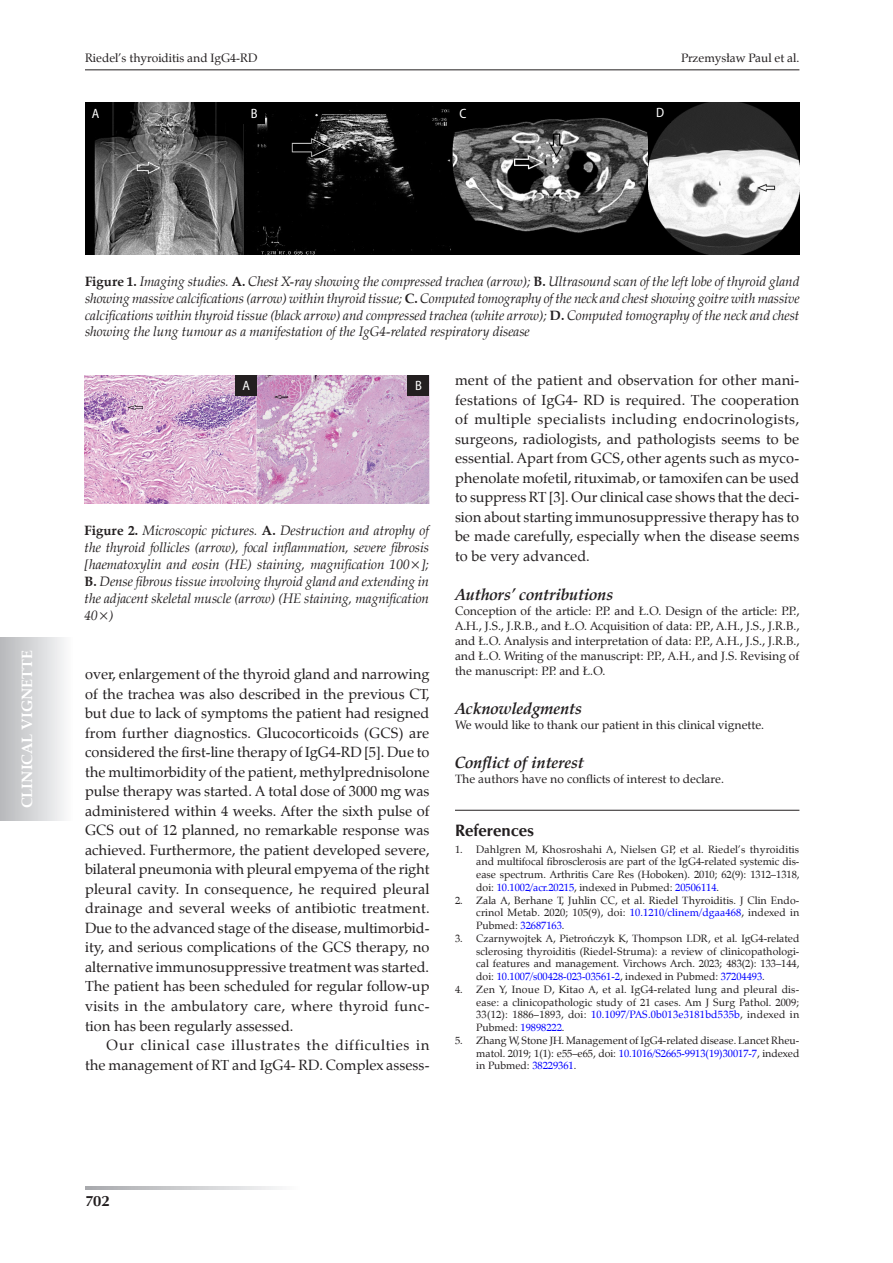
<style>
.page{position:relative;width:893px;height:1263px;background:#fff}
.page>*{position:absolute;margin:0;border:0;box-sizing:border-box;transform-origin:0 0}
._17_Pismiennictwo_ty{font:700 16.5px "Zapf Humnst EU";color:#231f20}
._12_Srodtytul_2{font:italic 700 16.2px "Zapf Calligr EU";color:#231f20}
.t1{font:700 15px "Zapf Calligr EU";color:#fff}
.t2{font:700 15px "Zapf Humnst EU";color:#231f20}
._08_Tekst{font:14.55px/19.5px "Zapf Calligr EU";letter-spacing:.005em;color:#231f20;text-align:justify}
._08_Tekst-2{font:14.55px/19.5px "Zapf Calligr EU";letter-spacing:.045em;color:#231f20;text-align:right}
._15_Rycina_podpis{font:italic 13.5px/17px "Zapf Calligr EU";color:#231f20;text-align:justify}
.t3{font:semi-condensed 13.5px "Myriad Pro";color:#fff}
._09_Tekst_mniejszy{font:12px/15px "Zapf Calligr EU";color:#231f20;text-align:justify}
.t4{font:10.5px/12.8px "Zapf Calligr EU";color:#231f20;text-align:justify}
.s1{font-weight:700;font-style:normal}
.s2{color:#00f}
</style>
<div class="page">
<svg style="left:85px;top:1186px;width:194px;height:3px"></svg>
<hr style="left:85px;top:69px;width:714px;height:1px;background:#231f20">
<div style="left:0;top:638px;width:73px;height:182px;background:linear-gradient(to right,#b7b8bb,#fbfcfd)"></div>
<hr style="left:455px;top:810px;width:344px;height:1px;background:#231f20">
<img style="left:85px;top:375px;width:344px;height:129px">
<div style="left:236px;top:375px;width:21px;height:21px;background:#231f20"></div>
<div style="left:408px;top:375px;width:21px;height:21px;background:#231f20"></div>
<img style="left:85px;top:102px;width:714px;height:153px">
<div style="left:85px;top:102px;width:21px;height:21px;background:#000"></div>
<div style="left:244px;top:102px;width:21px;height:21px;background:#000"></div>
<div style="left:452px;top:102px;width:22px;height:21px;background:#000"></div>
<div style="left:649px;top:102px;width:21px;height:21px;background:#000"></div>
<p class="_09_Tekst_mniejszy" style="left:85px;top:50px;width:174px">Riedel’s thyroiditis and IgG4-RD</p>
<p class="_09_Tekst_mniejszy" style="left:681px;top:50px;width:120px">Przemysław Paul et al.</p>
<p class="t3" style="left:92px;top:106px;width:9px">A</p>
<p class="t3" style="left:251px;top:106px;width:8px">B</p>
<p class="t3" style="left:460px;top:106px;width:8px">C</p>
<p class="t3" style="left:656px;top:105px;width:10px">D</p>
<p class="t1" style="left:18px;top:808px;width:160px;rotate:-90deg">CLINICAL VIGNETTE</p>
<p class="_15_Rycina_podpis" style="left:85px;top:273px;width:716px"><span class="s1">Figure 1.</span> Imaging studies. <span class="s1">A.</span> Chest X-ray showing the compressed trachea (arrow); <span class="s1">B.</span> Ultrasound scan of the left lobe of thyroid gland showing massive calcifications (arrow) within thyroid tissue; <span class="s1">C.</span> Computed tomography of the neck and chest showing goitre with massive calcifications within thyroid tissue (black arrow) and compressed trachea (white arrow); <span class="s1">D.</span> Computed tomography of the neck and chest showing the lung tumour as a manifestation of the IgG4-related respiratory disease</p>
<p class="t3" style="left:243px;top:378px;width:9px">A</p>
<p class="t3" style="left:415px;top:378px;width:8px">B</p>
<p class="_15_Rycina_podpis" style="left:85px;top:522px;width:346px"><span class="s1">Figure 2.</span> Microscopic pictures. <span class="s1">A.</span> Destruction and atrophy of the thyroid follicles (arrow), focal inflammation, severe fibrosis [haematoxylin and eosin (HE) staining, magnification 100×]; <span class="s1">B.</span> Dense fibrous tissue involving thyroid gland and extending in the adjacent skeletal muscle (arrow) (HE staining, magnification 40×)</p>
<p class="_08_Tekst" style="left:85px;top:665px;width:346px">over, enlargement of the thyroid gland and narrowing of the trachea was also described in the previous CT, but due to lack of symptoms the patient had resigned from further diagnostics. Glucocorticoids (GCS) are considered the first-line therapy of IgG4-RD [5]. Due to the multimorbidity of the patient, methylprednisolone pulse therapy was started. A total dose of 3000 mg was administered within 4 weeks. After the sixth pulse of GCS out of 12 planned, no remarkable response was achieved. Furthermore, the patient developed severe, bilateral pneumonia with pleural empyema of the right pleural cavity. In consequence, he required pleural drainage and several weeks of antibiotic treatment.<br>Due to the advanced stage of the disease, multimorbid&shy;ity, and serious complications of the GCS therapy, no alternative immunosuppressive treatment was started.<br>The patient has been scheduled for regular follow-up visits in the ambulatory care, where thyroid func&shy;tion has been regularly assessed.</p>
<p class="_08_Tekst-2" style="left:85px;top:1036px;width:346px">Our clinical case illustrates the difficulties in the management of RT and IgG4- RD. Complex assess-</p>
<p class="_08_Tekst" style="left:455px;top:371px;width:346px">ment of the patient and observation for other mani&shy;festations of IgG4- RD is required. The cooperation of multiple specialists including endocrinologists, surgeons, radiologists, and pathologists seems to be essential. Apart from GCS, other agents such as myco&shy;phenolate mofetil, rituximab, or tamoxifen can be used to suppress RT [3]. Our clinical case shows that the deci&shy;sion about starting immunosuppressive therapy has to be made carefully, especially when the disease seems to be very advanced.</p>
<p class="_12_Srodtytul_2" style="left:455px;top:584px;width:160px">Authors’ contributions</p>
<p class="_09_Tekst_mniejszy" style="left:455px;top:604px;width:346px">Conception of the article: P.P. and Ł.O. Design of the article: P.P., A.H., J.S., J.R.B., and Ł.O. Acquisition of data: P.P., A.H., J.S., J.R.B., and Ł.O. Analysis and interpretation of data: P.P., A.H., J.S., J.R.B., and Ł.O. Writing of the manuscript: P.P., A.H., and J.S. Revising of the manuscript: P.P. and Ł.O.</p>
<p class="_12_Srodtytul_2" style="left:455px;top:698px;width:129px">Acknowledgments</p>
<p class="_09_Tekst_mniejszy" style="left:455px;top:718px;width:311px">We would like to thank our patient in this clinical vignette.</p>
<p class="_12_Srodtytul_2" style="left:455px;top:752px;width:131px">Conflict of interest</p>
<p class="_09_Tekst_mniejszy" style="left:455px;top:772px;width:271px">The authors have no conflicts of interest to declare.</p>
<p class="_17_Pismiennictwo_ty" style="left:455px;top:820px;width:81px">References</p>
<p class="t4" style="left:476px;top:843px;width:325px;text-indent:-21px">1. Dahlgren M, Khosroshahi A, Nielsen GP, et al. Riedel’s thyroiditis and multifocal fibrosclerosis are part of the IgG4-related systemic dis&shy;ease spectrum. Arthritis Care Res (Hoboken). 2010; 62(9): 1312–1318, doi: <span class="s2">10.1002/acr.20215</span>, indexed in Pubmed: <span class="s2">20506114</span>.</p>
<p class="t4" style="left:476px;top:894px;width:325px;text-indent:-21px">2. Zala A, Berhane T, Juhlin CC, et al. Riedel Thyroiditis. J Clin Endo&shy;crinol Metab. 2020; 105(9), doi: <span class="s2">10.1210/clinem/dgaa468</span>, indexed in Pubmed: <span class="s2">32687163</span>.</p>
<p class="t4" style="left:476px;top:932px;width:325px;text-indent:-21px">3. Czarnywojtek A, Pietrończyk K, Thompson LDR, et al. IgG4-related sclerosing thyroiditis (Riedel-Struma): a review of clinicopathologi&shy;cal features and management. Virchows Arch. 2023; 483(2): 133–144, doi: <span class="s2">10.1007/s00428-023-03561-2</span>, indexed in Pubmed: <span class="s2">37204493</span>.</p>
<p class="t4" style="left:476px;top:983px;width:325px;text-indent:-21px">4. Zen Y, Inoue D, Kitao A, et al. IgG4-related lung and pleural dis&shy;ease: a clinicopathologic study of 21 cases. Am J Surg Pathol. 2009; 33(12): 1886–1893, doi: <span class="s2">10.1097/PAS.0b013e3181bd535b</span>, indexed in Pubmed: <span class="s2">19898222</span>.</p>
<p class="t4" style="left:476px;top:1034px;width:325px;text-indent:-21px">5. Zhang W, Stone JH. Management of IgG4-related disease. Lancet Rheu&shy;matol. 2019; 1(1): e55–e65, doi: <span class="s2">10.1016/S2665-9913(19)30017-7</span>, indexed in Pubmed: <span class="s2">38229361</span>.</p>
<p class="t2" style="left:85px;top:1191px;width:26px">702</p>
</div>
